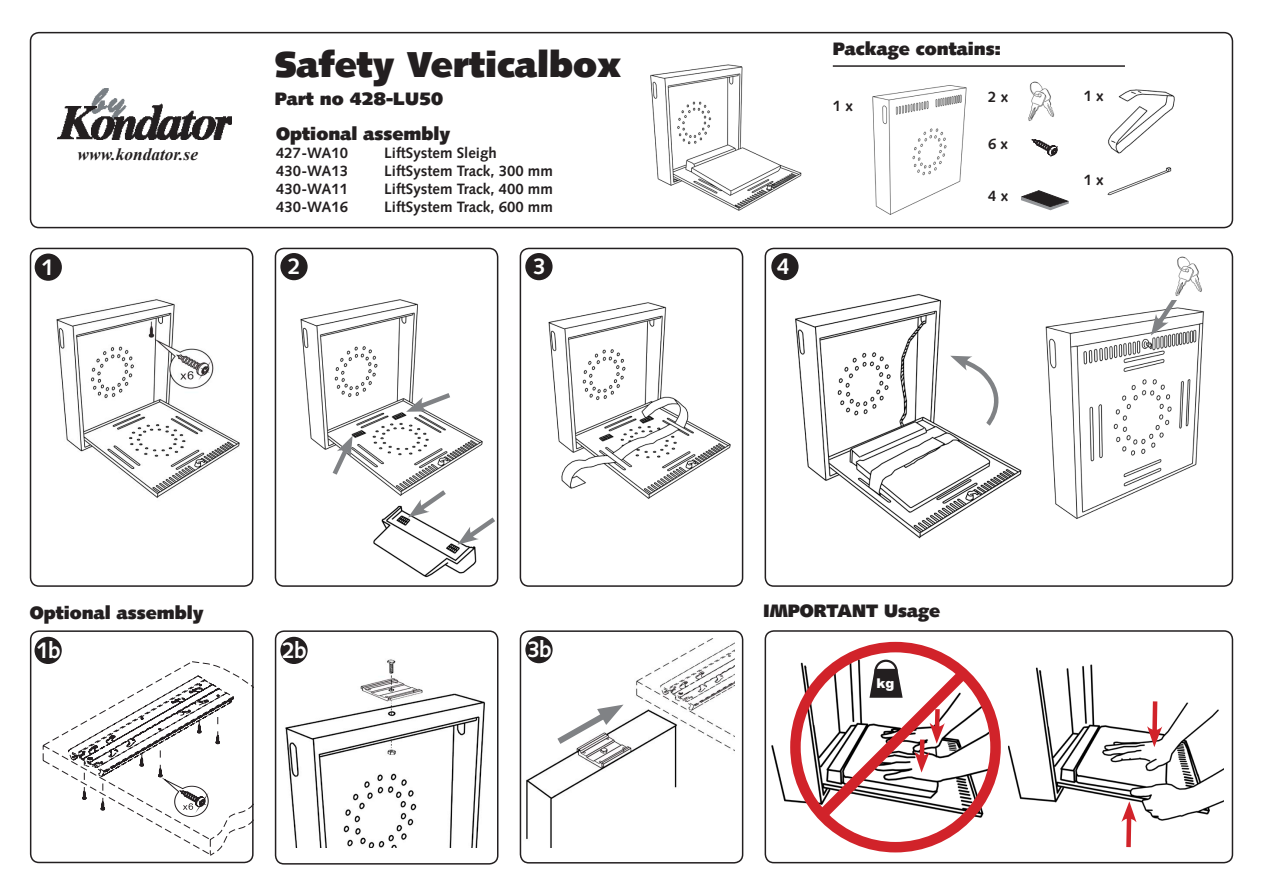
<style>
.page{position:relative;width:1263px;height:893px;background:#fff}
.page>*{position:absolute;margin:0;border:0;box-sizing:border-box;transform-origin:0 0}
.t1{font:900 36px "Syntax LT Std";color:#231f20}
.t2{font:700 22.65px "Syntax LT Std";color:#fff}
.t3{font:900 18px "Syntax LT Std";color:#231f20}
.t4{font:italic 700 17.25px "Times New Roman";color:#231f20}
.t5{font:700 15px "Syntax LT Std";color:#231f20}
.t6{font:900 13.35px "Arial";color:#fff}
</style>
<div class="page">
<div style="left:30px;top:32px;width:1203px;height:196px;border:2px solid #231f20;border-radius:9px"></div>
<div style="left:30px;top:248px;width:223px;height:339px;border:2px solid #231f20;border-radius:9px"></div>
<div style="left:30px;top:630px;width:224px;height:233px;border:2px solid #231f20;border-radius:9px"></div>
<div style="left:275px;top:248px;width:223px;height:339px;border:2px solid #231f20;border-radius:9px"></div>
<div style="left:765px;top:248px;width:468px;height:339px;border:2px solid #231f20;border-radius:9px"></div>
<div style="left:275px;top:630px;width:223px;height:235px;border:2px solid #231f20;border-radius:9px"></div>
<div style="left:520px;top:248px;width:223px;height:339px;border:2px solid #231f20;border-radius:9px"></div>
<div style="left:520px;top:630px;width:223px;height:233px;border:2px solid #231f20;border-radius:9px"></div>
<img style="left:1045px;top:309px;width:160px;height:210px">
<img style="left:872px;top:85px;width:95px;height:130px">
<div style="left:765px;top:630px;width:468px;height:233px;border:2px solid #231f20;border-radius:9px"></div>
<img style="left:57px;top:88px;width:174px;height:51px">
<hr style="left:833px;top:65px;width:292px;height:2px;background:#231f20">
<svg style="left:42px;top:661px;width:212px;height:195px"></svg>
<img style="left:525px;top:638px;width:210px;height:209px">
<img style="left:650px;top:64px;width:152px;height:147px">
<img style="left:1028px;top:81px;width:27px;height:40px">
<img style="left:56px;top:299px;width:184px;height:199px">
<img style="left:373px;top:505px;width:104px;height:73px">
<img style="left:300px;top:299px;width:183px;height:197px">
<img style="left:548px;top:302px;width:183px;height:197px">
<img style="left:795px;top:294px;width:227px;height:245px">
<svg style="left:408px;top:486px;width:43px;height:31px"></svg>
<svg style="left:457px;top:513px;width:42px;height:32px"></svg>
<svg style="left:329px;top:436px;width:24px;height:44px"></svg>
<svg style="left:406px;top:389px;width:49px;height:24px"></svg>
<svg style="left:950px;top:356px;width:66px;height:73px"></svg>
<svg style="left:1031px;top:139px;width:27px;height:18px"></svg>
<svg style="left:1021px;top:190px;width:48px;height:21px"></svg>
<img style="left:1108px;top:89px;width:67px;height:65px">
<img style="left:283px;top:658px;width:202px;height:189px">
<svg style="left:1151px;top:300px;width:42px;height:35px"></svg>
<img style="left:1175px;top:256px;width:27px;height:40px">
<img style="left:1107px;top:167px;width:65px;height:29px">
<img style="left:771px;top:662px;width:217px;height:190px">
<img style="left:1008px;top:664px;width:216px;height:158px">
<svg style="left:1147px;top:697px;width:15px;height:50px"></svg>
<svg style="left:1121px;top:801px;width:15px;height:47px"></svg>
<div style="left:790px;top:642px;width:211px;height:210px;border:10px solid #d1232a;border-radius:50%"></div>
<svg style="left:806px;top:660px;width:171px;height:170px"></svg>
<div style="left:35px;top:254px;width:27px;height:27px;background:#231f20;border-radius:50%"></div>
<div style="left:280px;top:253px;width:28px;height:27px;background:#231f20;border-radius:50%"></div>
<div style="left:35px;top:637px;width:27px;height:27px;background:#231f20;border-radius:50%"></div>
<div style="left:771px;top:253px;width:27px;height:27px;background:#231f20;border-radius:50%"></div>
<div style="left:280px;top:637px;width:28px;height:27px;background:#231f20;border-radius:50%"></div>
<div style="left:525px;top:253px;width:28px;height:27px;background:#231f20;border-radius:50%"></div>
<div style="left:525px;top:636px;width:28px;height:27px;background:#231f20;border-radius:50%"></div>
<svg style="left:551px;top:704px;width:72px;height:45px"></svg>
<p class="t4" style="left:78px;top:143px;width:122px">www.kondator.se</p>
<p class="t1" style="left:275px;top:43px;width:348px">Safety Verticalbox</p>
<p class="t3" style="left:275px;top:88px;width:170px">Part no 428-LU50</p>
<p class="t3" style="left:276px;top:123px;width:176px">Optional assembly</p>
<p class="t5" style="left:276px;top:144px;width:73px">427-WA10</p>
<p class="t5" style="left:384px;top:144px;width:114px">LiftSystem Sleigh</p>
<p class="t5" style="left:276px;top:162px;width:73px">430-WA13</p>
<p class="t5" style="left:384px;top:162px;width:170px">LiftSystem Track, 300 mm</p>
<p class="t5" style="left:276px;top:180px;width:73px">430-WA11</p>
<p class="t5" style="left:384px;top:180px;width:170px">LiftSystem Track, 400 mm</p>
<p class="t5" style="left:276px;top:198px;width:73px">430-WA16</p>
<p class="t5" style="left:384px;top:198px;width:170px">LiftSystem Track, 600 mm</p>
<p class="t2" style="left:42px;top:254px;width:14px">1</p>
<p class="t2" style="left:288px;top:253px;width:14px">2</p>
<p class="t2" style="left:533px;top:253px;width:14px">3</p>
<p class="t3" style="left:30px;top:602px;width:176px">Optional assembly</p>
<p class="t2" style="left:37px;top:637px;width:26px">1b</p>
<p class="t2" style="left:282px;top:637px;width:26px">2b</p>
<p class="t2" style="left:527px;top:636px;width:26px">3b</p>
<p class="t2" style="left:777px;top:253px;width:14px">4</p>
<p class="t3" style="left:833px;top:38px;width:170px">Package contains:</p>
<p class="t5" style="left:833px;top:97px;width:22px">1 x</p>
<p class="t5" style="left:988px;top:88px;width:22px">2 x</p>
<p class="t5" style="left:988px;top:135px;width:22px">6 x</p>
<p class="t5" style="left:988px;top:188px;width:22px">4 x</p>
<p class="t5" style="left:1084px;top:87px;width:22px">1 x</p>
<p class="t5" style="left:1084px;top:172px;width:22px">1 x</p>
<p class="t3" style="left:764px;top:600px;width:178px">IMPORTANT Usage</p>
<p class="t6" style="left:876px;top:674px;width:19px">kg</p>
</div>
